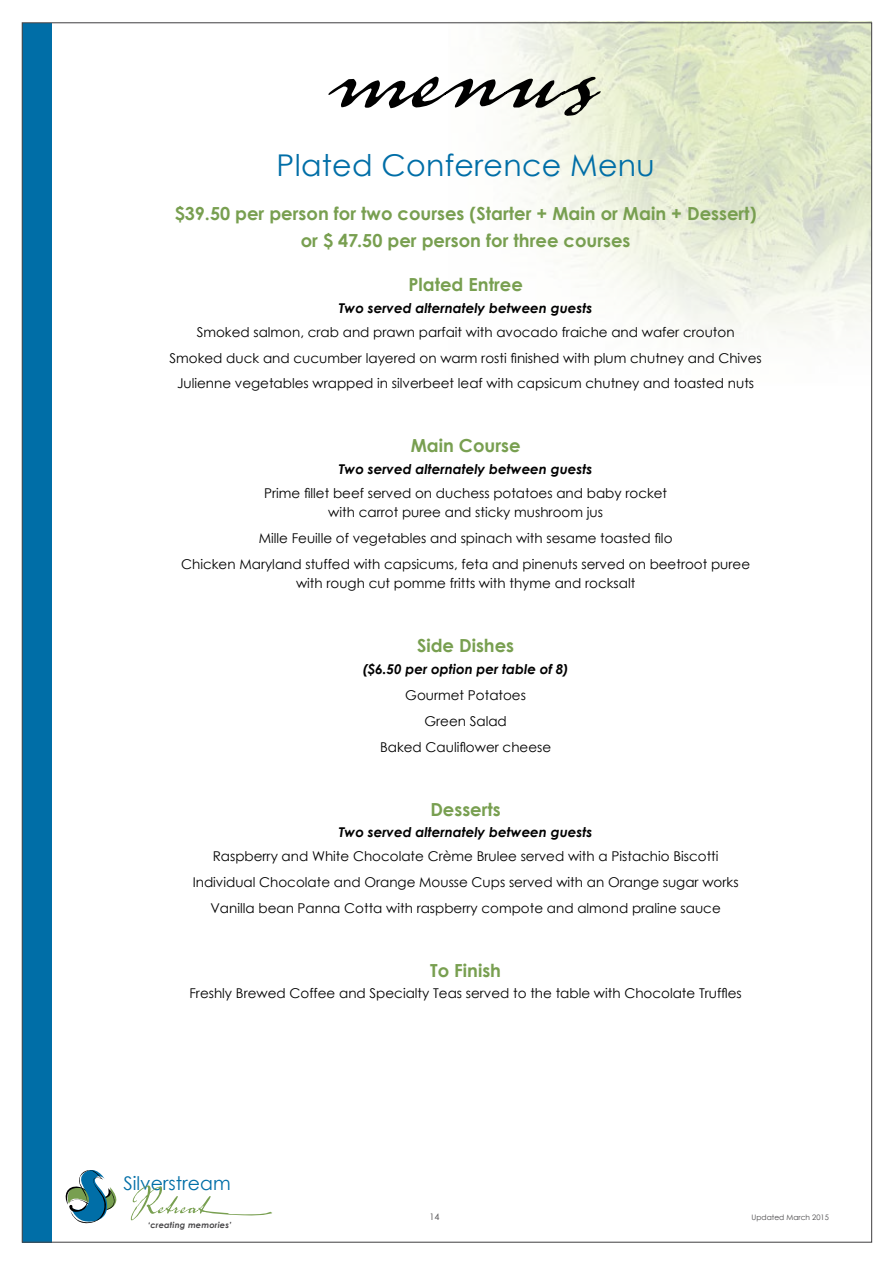
<style>
.page{position:relative;width:893px;height:1263px;background:#fff}
.page>*{position:absolute;margin:0;border:0;box-sizing:border-box;transform-origin:0 0}
.t1{font:30px "Century Gothic";letter-spacing:.01em;color:#006ea7}
.t2{font:18.75px "Century Gothic";color:#006ea7}
.t3{font:700 18px/27px "Century Gothic";color:#789f50;text-align:center}
.t4{font:13.5px/26px "Century Gothic";color:#000;text-align:center}
.t5{font:italic 700 13.5px "Century Gothic";color:#000}
.t6{font:9px "Century Gothic";color:#484749}
.t7{font:italic 700 8.25px "Century Gothic";letter-spacing:.02em;color:#484749}
.t8{font:7.5px "Century Gothic";color:#484749}
</style>
<div class="page">
<img style="left:503px;top:21px;width:368px;height:318px">
<div style="left:22px;top:23px;width:30px;height:1219px;background:#006ea7"></div>
<svg style="left:131px;top:1185px;width:141px;height:35px"></svg>
<svg style="left:65px;top:1170px;width:52px;height:54px"></svg>
<svg style="left:328px;top:76px;width:273px;height:40px"></svg>
<h1 class="t1" style="left:277px;top:144px;width:380px">Plated Conference Menu</h1>
<h3 class="t3" style="left:175px;top:199px;width:583px">$39.50 per person for two courses (Starter + Main or Main + Dessert) or $ 47.50 per person for three courses</h3>
<h3 class="t3" style="left:408px;top:270px;width:116px">Plated Entree</h3>
<p class="t5" style="left:339px;top:298px;width:255px">Two served alternately between guests</p>
<p class="t4" style="left:170px;top:319px;width:594px">Smoked salmon, crab and prawn parfait with avocado fraiche and wafer crouton<br>Smoked duck and cucumber layered on warm rosti finished with plum chutney and Chives<br>Julienne vegetables wrapped in silverbeet leaf with capsicum chutney and toasted nuts</p>
<h3 class="t3" style="left:411px;top:431px;width:111px">Main Course</h3>
<p class="t5" style="left:339px;top:459px;width:255px">Two served alternately between guests</p>
<p class="t4" style="left:264px;top:483px;width:405px;line-height:19.5px">Prime fillet beef served on duchess potatoes and baby rocket with carrot puree and sticky mushroom jus</p>
<p class="t4" style="left:181px;top:525px;width:570px">Mille Feuille of vegetables and spinach with sesame toasted filo<br>Chicken Maryland stuffed with capsicums, feta and pinenuts served on beetroot puree</p>
<p class="t4" style="left:296px;top:570px;width:341px">with rough cut pomme fritts with thyme and rocksalt</p>
<h3 class="t3" style="left:417px;top:631px;width:99px">Side Dishes</h3>
<p class="t5" style="left:363px;top:659px;width:208px">($6.50 per option per table of 8)</p>
<p class="t4" style="left:380px;top:682px;width:173px">Gourmet Potatoes<br>Green Salad<br>Baked Cauliflower cheese</p>
<h3 class="t3" style="left:430px;top:795px;width:72px">Desserts</h3>
<p class="t5" style="left:339px;top:822px;width:255px">Two served alternately between guests</p>
<p class="t4" style="left:193px;top:843px;width:547px">Raspberry and White Chocolate Crème Brulee served with a Pistachio Biscotti<br>Individual Chocolate and Orange Mousse Cups served with an Orange sugar works<br>Vanilla bean Panna Cotta with raspberry compote and almond praline sauce</p>
<h3 class="t3" style="left:430px;top:956px;width:72px">To Finish</h3>
<p class="t4" style="left:189px;top:980px;width:554px">Freshly Brewed Coffee and Specialty Teas served to the table with Chocolate Truffles</p>
<h2 class="t2" style="left:123px;top:1170px;width:109px">Silverstream</h2>
<p class="t7" style="left:148px;top:1218px;width:85px">‘creating memories’</p>
<p class="t6" style="left:430px;top:1210px;width:11px">14</p>
<p class="t8" style="left:752px;top:1212px;width:79px">Updated March 2015</p>
</div>
